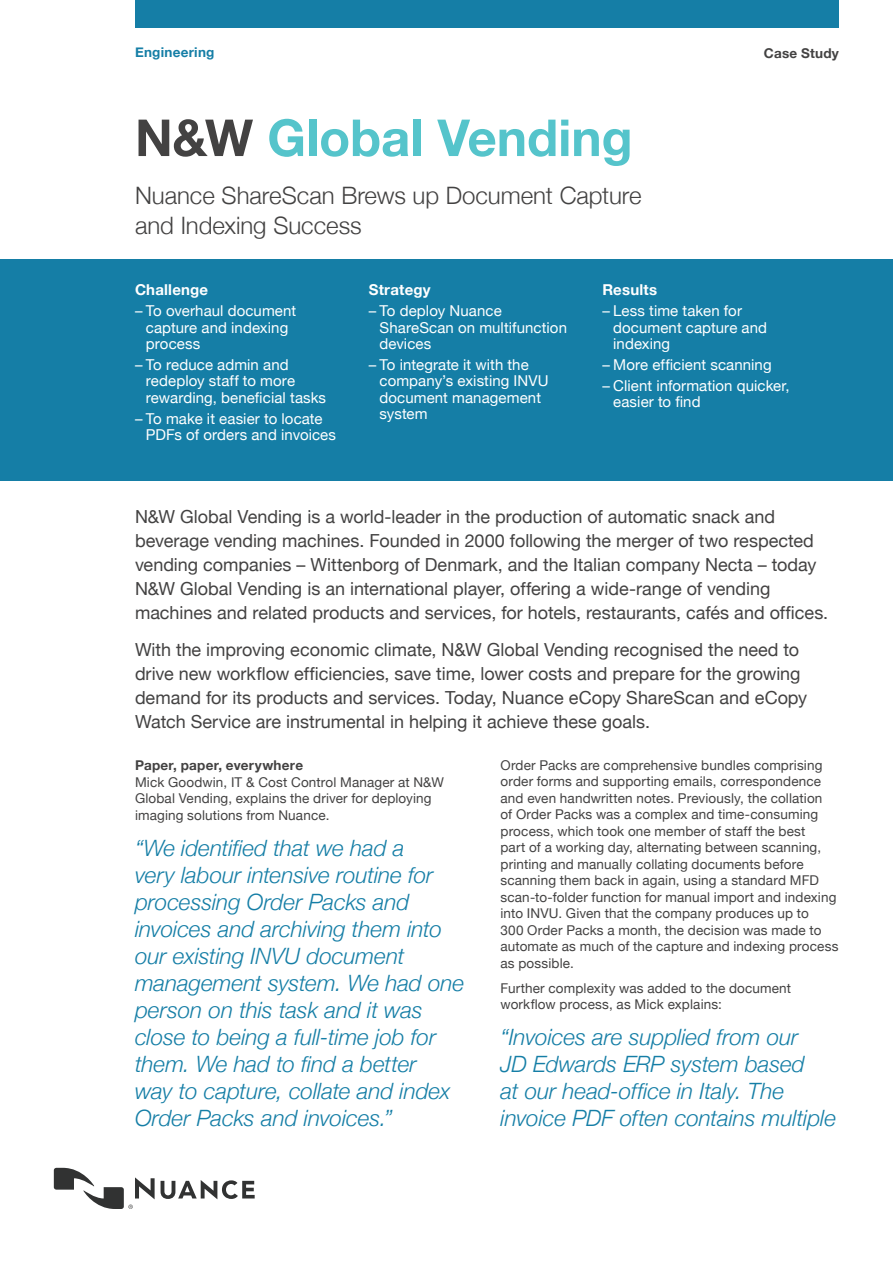
<style>
.page{position:relative;width:893px;height:1263px;background:#fff}
.page>*{position:absolute;margin:0;border:0;box-sizing:border-box;transform-origin:0 0}
.t1{font:700 51px "Helvetica Neue";color:#55c4cb}
.t2{font:300 24px/30px "Helvetica Neue";color:#434242}
.t3{font:italic 300 22.5px/27px "Helvetica Neue";letter-spacing:-.005em;color:#157ea6}
.t4{font:18px/24px "Helvetica Neue";color:#434242}
.t5{font:15px/16.5px "Helvetica Neue";letter-spacing:.005em;color:#fff}
.t6{font:700 15px "Helvetica Neue";letter-spacing:.015em;color:#fff}
.t7{font:13.5px/16.5px "Helvetica Neue";letter-spacing:.01em;color:#434242}
.t8{font:700 13.5px "Helvetica Neue";letter-spacing:.02em;color:#434242}
.t9{font:700 13.5px "Helvetica Neue";letter-spacing:.02em;color:#157ea6}
.s1{color:#434242}
</style>
<div class="page">
<div style="left:0;top:259px;width:893px;height:221px;background:#157ea6"></div>
<div style="left:135px;top:0;width:704px;height:27px;background:#157ea6"></div>
<svg style="left:161px;top:1180px;width:94px;height:19px"></svg>
<svg style="left:54px;top:1168px;width:101px;height:41px"></svg>
<p class="t9" style="left:135px;top:42px;width:81px">Engineering</p>
<h1 class="t1" style="left:135px;top:98px;width:499px"><span class="s1">N&amp;W</span> Global Vending</h1>
<h2 class="t2" style="left:135px;top:179px;width:508px">Nuance ShareScan Brews up Document Capture and Indexing Success</h2>
<p class="t8" style="left:764px;top:42px;width:77px">Case Study</p>
<p class="t6" style="left:135px;top:278px;width:75px">Challenge</p>
<p class="t5" style="left:146px;top:303px;width:152px;text-indent:-11px">– To overhaul document capture and indexing process</p>
<p class="t5" style="left:146px;top:357px;width:182px;text-indent:-11px">– To reduce admin and redeploy staff to more rewarding, beneficial tasks</p>
<p class="t5" style="left:146px;top:411px;width:192px;text-indent:-11px">– To make it easier to locate<br>PDFs of orders and invoices</p>
<p class="t6" style="left:369px;top:278px;width:64px">Strategy</p>
<p class="t5" style="left:379px;top:303px;width:189px;text-indent:-11px">– To deploy Nuance<br>ShareScan on multifunction devices</p>
<p class="t5" style="left:379px;top:357px;width:171px;text-indent:-11px">– To integrate it with the company’s existing INVU document management system</p>
<p class="t6" style="left:602px;top:278px;width:56px">Results</p>
<p class="t5" style="left:613px;top:303px;width:155px;text-indent:-11px">– Less time taken for document capture and indexing</p>
<p class="t5" style="left:602px;top:357px;width:171px">– More efficient scanning</p>
<p class="t5" style="left:613px;top:378px;width:178px;text-indent:-11px">– Client information quicker, easier to find</p>
<p class="t4" style="left:135px;top:506px;width:695px">N&amp;W Global Vending is a world-leader in the production of automatic snack and beverage vending machines. Founded in 2000 following the merger of two respected vending companies – Wittenborg of Denmark, and the Italian company Necta – today N&amp;W Global Vending is an international player, offering a wide-range of vending machines and related products and services, for hotels, restaurants, cafés and offices.</p>
<p class="t4" style="left:135px;top:638px;width:674px">With the improving economic climate, N&amp;W Global Vending recognised the need to drive new workflow efficiencies, save time, lower costs and prepare for the growing demand for its products and services. Today, Nuance eCopy ShareScan and eCopy Watch Service are instrumental in helping it achieve these goals.</p>
<p class="t8" style="left:135px;top:755px;width:170px">Paper, paper, everywhere</p>
<p class="t7" style="left:135px;top:774px;width:311px">Mick Goodwin, IT &amp; Cost Control Manager at N&amp;W<br>Global Vending, explains the driver for deploying imaging solutions from Nuance.</p>
<p class="t3" style="left:135px;top:833px;width:331px">“We identified that we had a<br>very labour intensive routine for processing Order Packs and invoices and archiving them into our existing INVU document management system. We had one person on this task and it was close to being a full-time job for them. We had to find a better<br>way to capture, collate and index<br>Order Packs and invoices.”</p>
<p class="t7" style="left:500px;top:757px;width:339px">Order Packs are comprehensive bundles comprising order forms and supporting emails, correspondence and even handwritten notes. Previously, the collation<br>of Order Packs was a complex and time-consuming process, which took one member of staff the best<br>part of a working day, alternating between scanning, printing and manually collating documents before scanning them back in again, using a standard MFD scan-to-folder function for manual import and indexing into INVU. Given that the company produces up to<br>300 Order Packs a month, the decision was made to automate as much of the capture and indexing process as possible.</p>
<p class="t7" style="left:500px;top:980px;width:292px">Further complexity was added to the document workflow process, as Mick explains:</p>
<h3 class="t3" style="left:500px;top:1022px;width:337px">“Invoices are supplied from our<br>JD Edwards ERP system based<br>at our head-office in Italy. The invoice PDF often contains multiple</h3>
</div>
